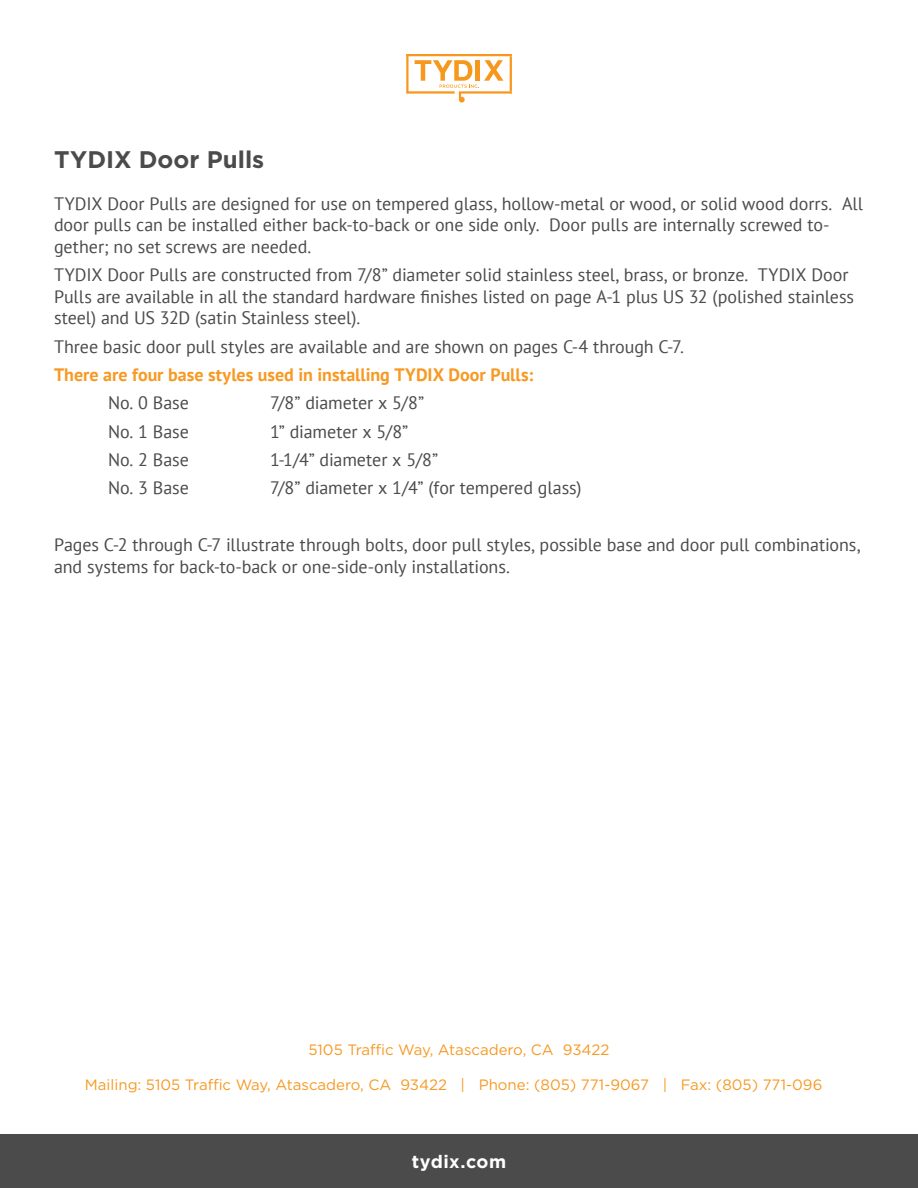
<style>
.page{position:relative;width:918px;height:1188px;background:#fff}
.page>*{position:absolute;margin:0;border:0;box-sizing:border-box;transform-origin:0 0}
.t1{font:700 24px "Gotham";color:#4c4b4b}
.Paragraph{font:18px/21.6px "PT Sans";letter-spacing:-.005em;color:#4c4b4b}
.Paragraph-2{font:700 18px "PT Sans";color:#f79923}
.t2{font:700 18px "Gotham";letter-spacing:.025em;color:#fff}
.t3{font:15px "Gotham";color:#f79923}
.s1{color:#fff}
</style>
<div class="page">
<svg style="left:406px;top:54px;width:106px;height:49px"></svg>
<div style="left:0;top:1134px;width:918px;height:54px;background:#4c4b4b"></div>
<h1 class="t1" style="left:54px;top:143px;width:212px">TYDIX Door Pulls</h1>
<p class="Paragraph" style="left:54px;top:192px;width:810px">TYDIX Door Pulls are designed for use on tempered glass, hollow-metal or wood, or solid wood dorrs. All door pulls can be installed either back-to-back or one side only. Door pulls are internally screwed to&shy;gether; no set screws are needed.</p>
<p class="Paragraph" style="left:54px;top:264px;width:802px">TYDIX Door Pulls are constructed from 7/8” diameter solid stainless steel, brass, or bronze. TYDIX Door<br>Pulls are available in all the standard hardware finishes listed on page A-1 plus US 32 (polished stainless steel) and US 32D (satin Stainless steel).</p>
<p class="Paragraph" style="left:54px;top:335px;width:631px">Three basic door pull styles are available and are shown on pages C-4 through C-7.</p>
<p class="Paragraph-2" style="left:54px;top:363px;width:481px">There are four base styles used in installing TYDIX Door Pulls:</p>
<p class="Paragraph" style="left:108px;top:392px;width:83px">No. 0 Base</p>
<p class="Paragraph" style="left:270px;top:392px;width:156px">7/8” diameter x 5/8”</p>
<p class="Paragraph" style="left:108px;top:420px;width:83px">No. 1 Base</p>
<p class="Paragraph" style="left:270px;top:420px;width:140px">1” diameter x 5/8”</p>
<p class="Paragraph" style="left:108px;top:449px;width:83px">No. 2 Base</p>
<p class="Paragraph" style="left:270px;top:449px;width:170px">1-1/4” diameter x 5/8”</p>
<p class="Paragraph" style="left:108px;top:477px;width:83px">No. 3 Base</p>
<p class="Paragraph" style="left:270px;top:477px;width:313px">7/8” diameter x 1/4” (for tempered glass)</p>
<p class="Paragraph" style="left:54px;top:534px;width:808px">Pages C-2 through C-7 illustrate through bolts, door pull styles, possible base and door pull combinations, and systems for back-to-back or one-side-only installations.</p>
<p class="t3" style="left:308px;top:1040px;width:303px">5105 Traffic Way, Atascadero, CA 93422</p>
<p class="t3" style="left:85px;top:1075px;width:750px">Mailing: 5105 Traffic Way, Atascadero, CA 93422 | Phone: (805) 771-9067 | Fax: (805) 771-096<span class="s1">0</span></p>
<p class="t2" style="left:412px;top:1150px;width:96px">tydix.com</p>
</div>
